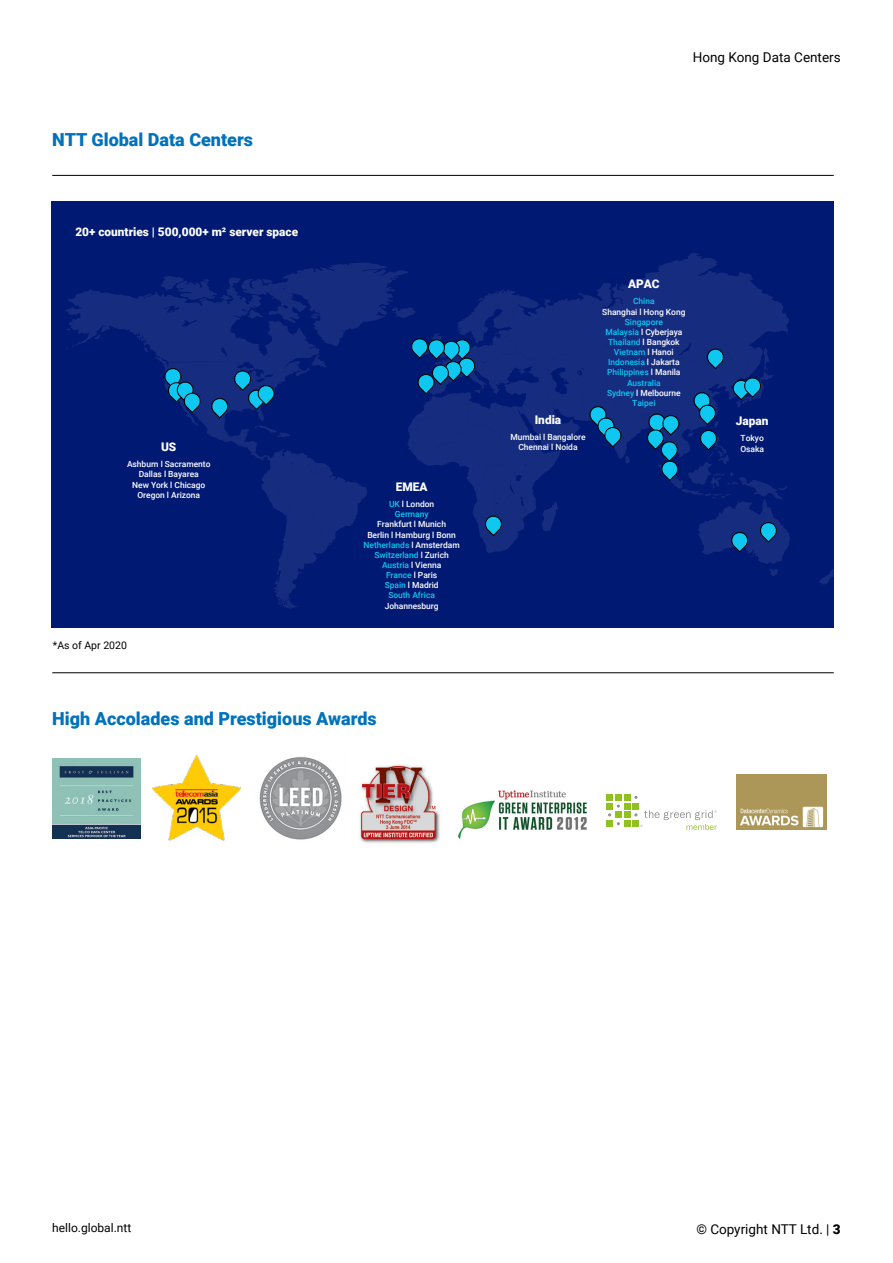
<style>
.page{position:relative;width:893px;height:1263px;background:#fff}
.page>*{position:absolute;margin:0;border:0;box-sizing:border-box;transform-origin:0 0}
.t1{font:900 18px "Roboto";color:#0072bc}
.t2{font:13.5px "Roboto";color:#000}
.t3{font:12px "Roboto";color:#000}
.t4{font:900 11.85px "Roboto";color:#fff}
.t5{font:10.5px "Roboto";color:#000}
.t6{font:500 8.4px/10.2px "Roboto";letter-spacing:-.005em;color:#fff;text-align:center}
.t7{font:500 8.4px/10.2px "Roboto";letter-spacing:-.005em;color:#0fc8f2;text-align:center}
.s1{color:#fff}
.s2{color:#0fc8f2}
.s3{color:#00caf6}
.s4{font-weight:900}
</style>
<div class="page">
<hr style="left:52px;top:175px;width:782px;height:1px;background:#000">
<hr style="left:52px;top:672px;width:782px;height:1px;background:#000">
<img style="left:359px;top:765px;width:81px;height:78px">
<img style="left:736px;top:774px;width:91px;height:56px">
<div style="left:606px;top:794px;width:7px;height:6px;background:#8fc21f"></div>
<div style="left:606px;top:803px;width:7px;height:6px;background:#8fc21f"></div>
<div style="left:606px;top:820px;width:7px;height:7px;background:#8fc21f"></div>
<svg style="left:608px;top:794px;width:109px;height:36px"></svg>
<img style="left:52px;top:759px;width:89px;height:79px">
<div style="left:51px;top:202px;width:783px;height:426px;background:#001973"></div>
<svg style="left:820px;top:569px;width:14px;height:17px"></svg>
<svg style="left:65px;top:253px;width:725px;height:356px"></svg>
<svg style="left:587px;top:404px;width:35px;height:44px"></svg>
<svg style="left:645px;top:411px;width:35px;height:71px"></svg>
<svg style="left:691px;top:390px;width:26px;height:61px"></svg>
<svg style="left:705px;top:347px;width:19px;height:23px"></svg>
<svg style="left:731px;top:375px;width:30px;height:26px"></svg>
<svg style="left:409px;top:336px;width:66px;height:59px"></svg>
<svg style="left:483px;top:514px;width:19px;height:23px"></svg>
<svg style="left:729px;top:530px;width:19px;height:23px"></svg>
<svg style="left:758px;top:520px;width:19px;height:24px"></svg>
<svg style="left:209px;top:368px;width:66px;height:51px"></svg>
<svg style="left:162px;top:366px;width:39px;height:48px"></svg>
<img style="left:152px;top:755px;width:89px;height:86px">
<img style="left:259px;top:757px;width:83px;height:83px">
<img style="left:458px;top:790px;width:129px;height:49px">
<h1 class="t1" style="left:52px;top:127px;width:202px">NTT Global Data Centers</h1>
<h3 class="t4" style="left:75px;top:224px;width:224px">20+ countries | 500,000+ m² server space</h3>
<h3 class="t4" style="left:161px;top:439px;width:17px">US</h3>
<p class="t6" style="left:127px;top:459px;width:85px">Ashburn l Sacramento<br>Dallas l Bayarea<br>New York l Chicago<br>Oregon l Arizona</p>
<p class="t5" style="left:53px;top:638px;width:76px">*As of Apr 2020</p>
<h3 class="t4" style="left:396px;top:478px;width:33px">EMEA</h3>
<p class="t7" style="left:389px;top:499px;width:47px">UK <span class="s1">l London<br></span>Germany</p>
<p class="t6" style="left:364px;top:519px;width:98px">Frankfurt l Munich<br>Berlin l Hamburg l Bonn<br><span class="s2">Netherlands</span> l Amsterdam<br><span class="s2">Switzerland</span> l Zurich<br><span class="s2">Austria</span> l Vienna<br><span class="s2">France</span> l Paris<br><span class="s2">Spain</span> l Madrid<br><span class="s2">South Africa</span></p>
<p class="t6" style="left:385px;top:600px;width:55px">Johannesburg</p>
<h1 class="t1" style="left:52px;top:706px;width:326px">High Accolades and Prestigious Awards</h1>
<h2 class="t2" style="left:693px;top:48px;width:149px">Hong Kong Data Centers</h2>
<h3 class="t4" style="left:535px;top:411px;width:28px">India</h3>
<p class="t6" style="left:510px;top:431px;width:77px">Mumbai l Bangalore<br>Chennai l Noida</p>
<h3 class="t4" style="left:628px;top:276px;width:33px">APAC</h3>
<p class="t7" style="left:633px;top:296px;width:23px">China</p>
<p class="t6" style="left:602px;top:306px;width:85px">Shanghai l Hong Kong</p>
<p class="t6" style="left:605px;top:316px;width:79px"><span class="s2">Singapore<br></span><span class="s3">Malaysia</span> l Cyberjaya<br><span class="s3">Thailand</span> l Bangkok<br><span class="s3">Vietnam</span> l Hanoi<br><span class="s3">Indonesia</span> l Jakarta<br><span class="s2">Philippines</span> l Manila<br><span class="s3">Australia<br></span><span class="s2">Sydney</span> l Melbourne<br><span class="s2">Taipei</span></p>
<h3 class="t4" style="left:736px;top:413px;width:34px">Japan</h3>
<p class="t6" style="left:740px;top:433px;width:25px;text-align:left">Tokyo<br>Osaka</p>
<h3 class="t3" style="left:52px;top:1220px;width:81px">hello.global.ntt</h3>
<h2 class="t2" style="left:696px;top:1219px;width:146px">© Copyright NTT Ltd. | <span class="s4">3</span></h2>
</div>
